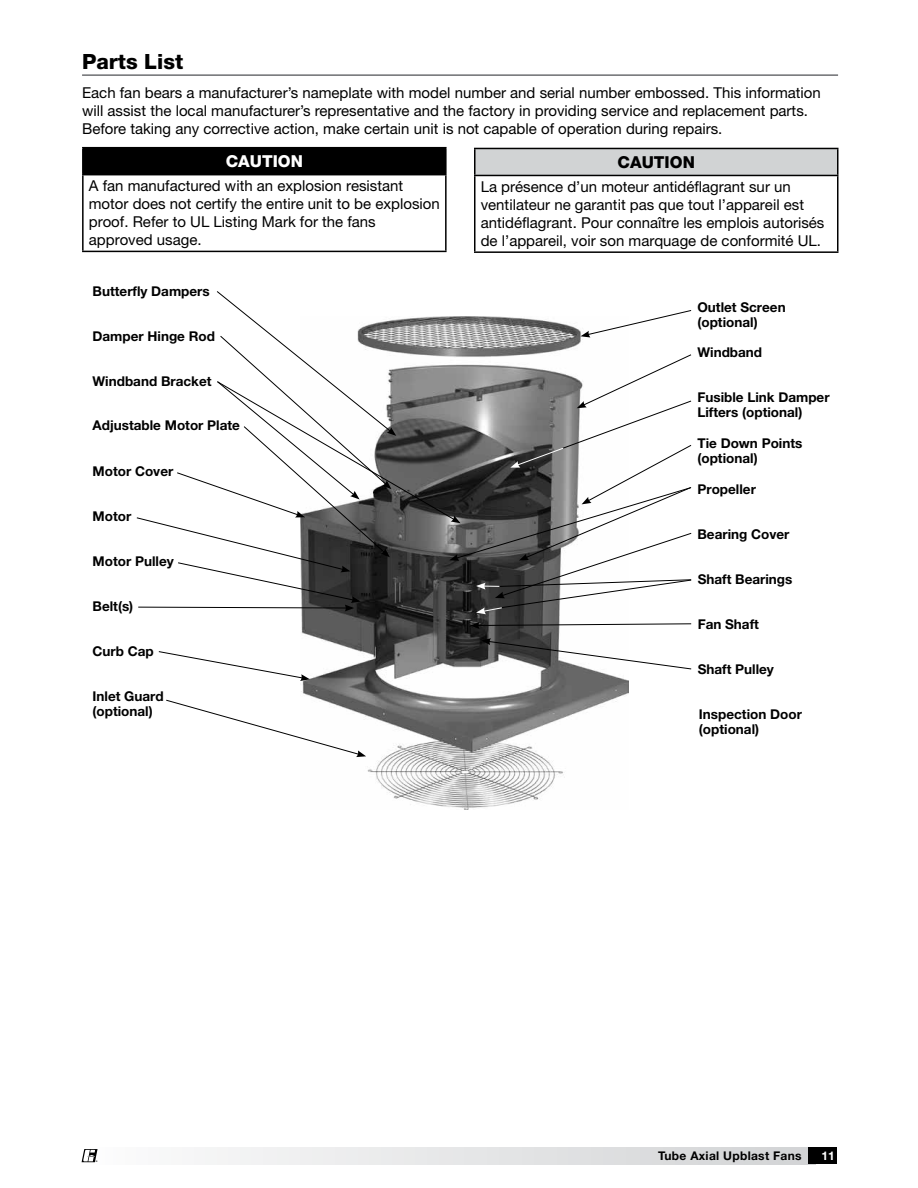
<style>
.page{position:relative;width:918px;height:1188px;background:#fff}
.page>*{position:absolute;margin:0;border:0;box-sizing:border-box;transform-origin:0 0}
.t1{font:800 21px "Helvetica Neue LT Std";color:#000}
.t2{font:800 16.5px "Helvetica Neue LT Std";color:#fff}
.t3{font:800 16.5px "Helvetica Neue LT Std";color:#000}
.t4{font:15px/18px "Helvetica Neue LT Std";color:#000}
.t5{font:700 13.5px/15px "Helvetica Neue LT Std";color:#000}
.t6{font:700 12px "Helvetica Neue LT Std";letter-spacing:.025em;color:#000}
.t7{font:700 12px "Helvetica Neue LT Std";color:#fff}
.t8{font:700 2.1px "Helvetica Neue LT Std";color:#000}
</style>
<div class="page">
<div style="left:81px;top:1148px;width:734px;height:16px;background:linear-gradient(to right,#f8f9f9,#d3d5d6)"></div>
<div style="left:808px;top:1148px;width:29px;height:16px;background:#000"></div>
<svg style="left:82px;top:1149px;width:16px;height:13px"></svg>
<img style="left:301px;top:614px;width:327px;height:195px">
<hr style="left:82px;top:74px;width:756px;height:2px;background:#6d6e71">
<div style="left:83px;top:148px;width:363px;height:27px;background:#000"></div>
<hr style="left:82px;top:147px;width:365px;height:1px;background:#000">
<hr style="left:82px;top:148px;width:2px;height:26px;background:#000">
<hr style="left:445px;top:148px;width:2px;height:26px;background:#000">
<hr style="left:82px;top:174px;width:365px;height:1px;background:#000">
<hr style="left:82px;top:175px;width:2px;height:76px;background:#000">
<hr style="left:445px;top:175px;width:2px;height:76px;background:#000">
<hr style="left:82px;top:251px;width:365px;height:1px;background:#000">
<svg style="left:158px;top:651px;width:152px;height:30px"></svg>
<svg style="left:166px;top:699px;width:200px;height:58px"></svg>
<svg style="left:481px;top:638px;width:211px;height:32px"></svg>
<svg style="left:470px;top:622px;width:222px;height:7px"></svg>
<svg style="left:136px;top:291px;width:556px;height:323px"></svg>
<div style="left:475px;top:148px;width:363px;height:27px;background:#d1d3d4"></div>
<hr style="left:474px;top:148px;width:364px;height:1px;background:#000">
<hr style="left:474px;top:149px;width:2px;height:26px;background:#000">
<svg style="left:837px;top:149px;width:1px;height:26px"></svg>
<hr style="left:474px;top:175px;width:364px;height:1px;background:#000">
<hr style="left:474px;top:176px;width:2px;height:75px;background:#000">
<hr style="left:837px;top:176px;width:1px;height:75px;background:#000">
<hr style="left:474px;top:251px;width:364px;height:2px;background:#000">
<h1 class="t1" style="left:82px;top:49px;width:103px">Parts List</h1>
<p class="t4" style="left:82px;top:84px;width:740px">Each fan bears a manufacturer’s nameplate with model number and serial number embossed. This information will assist the local manufacturer’s representative and the factory in providing service and replacement parts.<br>Before taking any corrective action, make certain unit is not capable of operation during repairs.</p>
<p class="t2" style="left:226px;top:151px;width:79px">CAUTION</p>
<p class="t4" style="left:89px;top:177px;width:353px">A fan manufactured with an explosion resistant motor does not certify the entire unit to be explosion proof. Refer to UL Listing Mark for the fans approved usage.</p>
<p class="t5" style="left:93px;top:283px;width:119px">Butterfly Dampers</p>
<p class="t5" style="left:93px;top:328px;width:124px">Damper Hinge Rod</p>
<p class="t5" style="left:93px;top:373px;width:120px">Windband Bracket</p>
<p class="t5" style="left:93px;top:417px;width:149px">Adjustable Motor Plate</p>
<p class="t5" style="left:93px;top:463px;width:82px">Motor Cover</p>
<p class="t5" style="left:93px;top:508px;width:40px">Motor</p>
<p class="t5" style="left:93px;top:553px;width:83px">Motor Pulley</p>
<p class="t5" style="left:93px;top:598px;width:42px">Belt(s)</p>
<p class="t5" style="left:93px;top:643px;width:63px">Curb Cap</p>
<p class="t5" style="left:93px;top:688px;width:73px">Inlet Guard (optional)</p>
<p class="t3" style="left:618px;top:152px;width:79px">CAUTION</p>
<p class="t4" style="left:481px;top:178px;width:345px">La présence d’un moteur antidéflagrant sur un ventilateur ne garantit pas que tout l’appareil est antidéflagrant. Pour connaître les emplois autorisés de l’appareil, voir son marquage de conformité UL.</p>
<p class="t5" style="left:697px;top:300px;width:90px">Outlet Screen (optional)</p>
<p class="t5" style="left:697px;top:345px;width:66px">Windband</p>
<p class="t5" style="left:697px;top:389px;width:134px">Fusible Link Damper<br>Lifters (optional)</p>
<p class="t5" style="left:697px;top:435px;width:106px">Tie Down Points (optional)</p>
<p class="t5" style="left:697px;top:481px;width:60px">Propeller</p>
<p class="t5" style="left:697px;top:526px;width:94px">Bearing Cover</p>
<p class="t5" style="left:698px;top:571px;width:96px">Shaft Bearings</p>
<p class="t5" style="left:698px;top:616px;width:63px">Fan Shaft</p>
<p class="t5" style="left:698px;top:661px;width:78px">Shaft Pulley</p>
<p class="t5" style="left:699px;top:706px;width:104px">Inspection Door (optional)</p>
<p class="t8" style="left:96px;top:1160px;width:3px">®</p>
<p class="t6" style="left:658px;top:1148px;width:145px">Tube Axial Upblast Fans</p>
<p class="t7" style="left:821px;top:1148px;width:15px">11</p>
</div>
